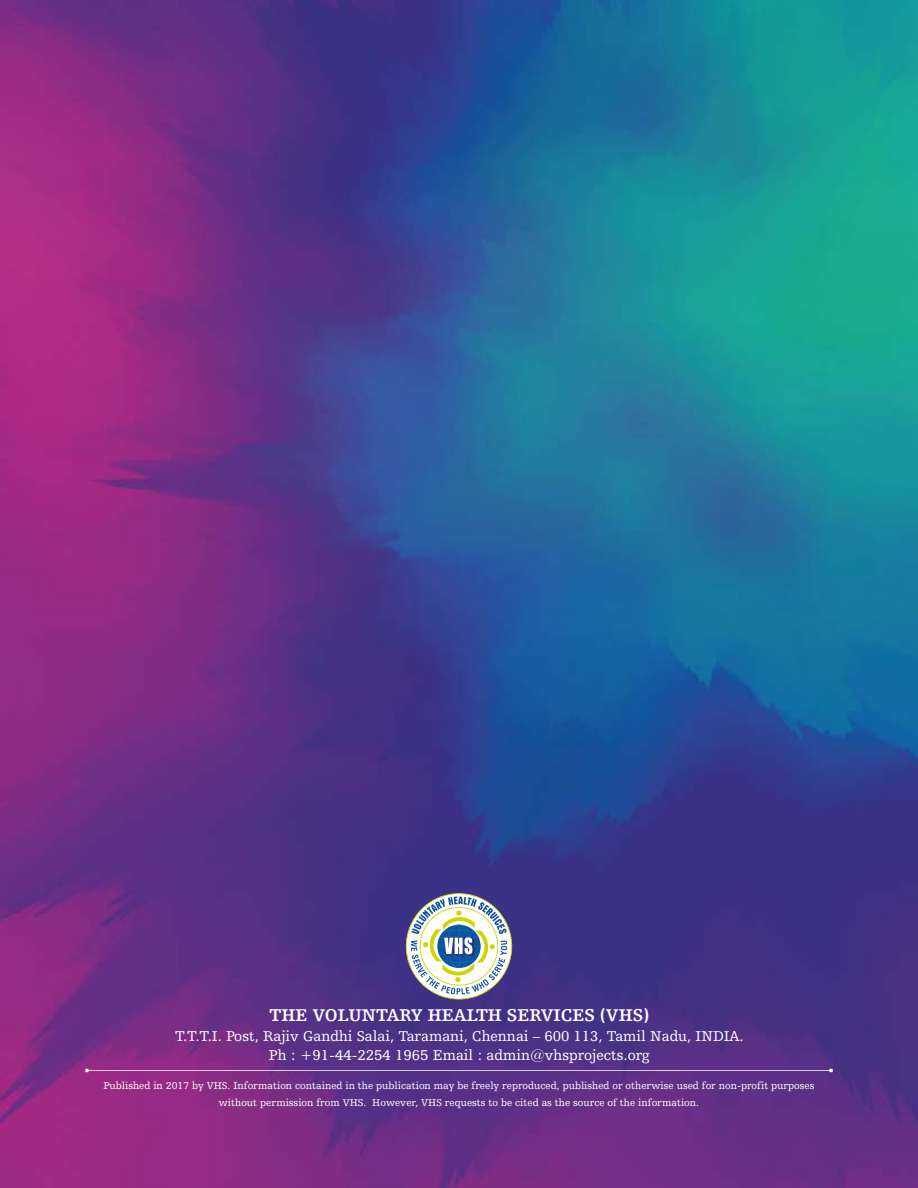
<style>
.page{position:relative;width:918px;height:1188px;background:#fff}
.page>*{position:absolute;margin:0;border:0;box-sizing:border-box;transform-origin:0 0}
.t1{font:700 18px "Humanist Slabserif 712 BT";color:#fefefe}
.t2{font:15px/19.4px "Humanist Slabserif 712 BT";color:#fefefe;text-align:center}
.t3{font:10.5px/16.6px "Humanist Slabserif 712 BT";color:#fefefe;text-align:center}
</style>
<div class="page">
<img style="left:0;top:0;width:918px;height:1188px">
<hr style="left:87px;top:1070px;width:744px;height:1px;background:#fefefe">
<svg style="left:406px;top:893px;width:106px;height:106px"></svg>
<h1 class="t1" style="left:270px;top:1007px;width:381px">THE VOLUNTARY HEALTH SERVICES (VHS)</h1>
<h2 class="t2" style="left:175px;top:1028px;width:570px">T.T.T.I. Post, Rajiv Gandhi Salai, Taramani, Chennai – 600 113, Tamil Nadu, INDIA.<br>Ph : +91-44-2254 1965 Email : admin@vhsprojects.org</h2>
<p class="t3" style="left:104px;top:1078px;width:712px">Published in 2017 by VHS. Information contained in the publication may be freely reproduced, published or otherwise used for non-profit purposes without permission from VHS. However, VHS requests to be cited as the source of the information.</p>
</div>
